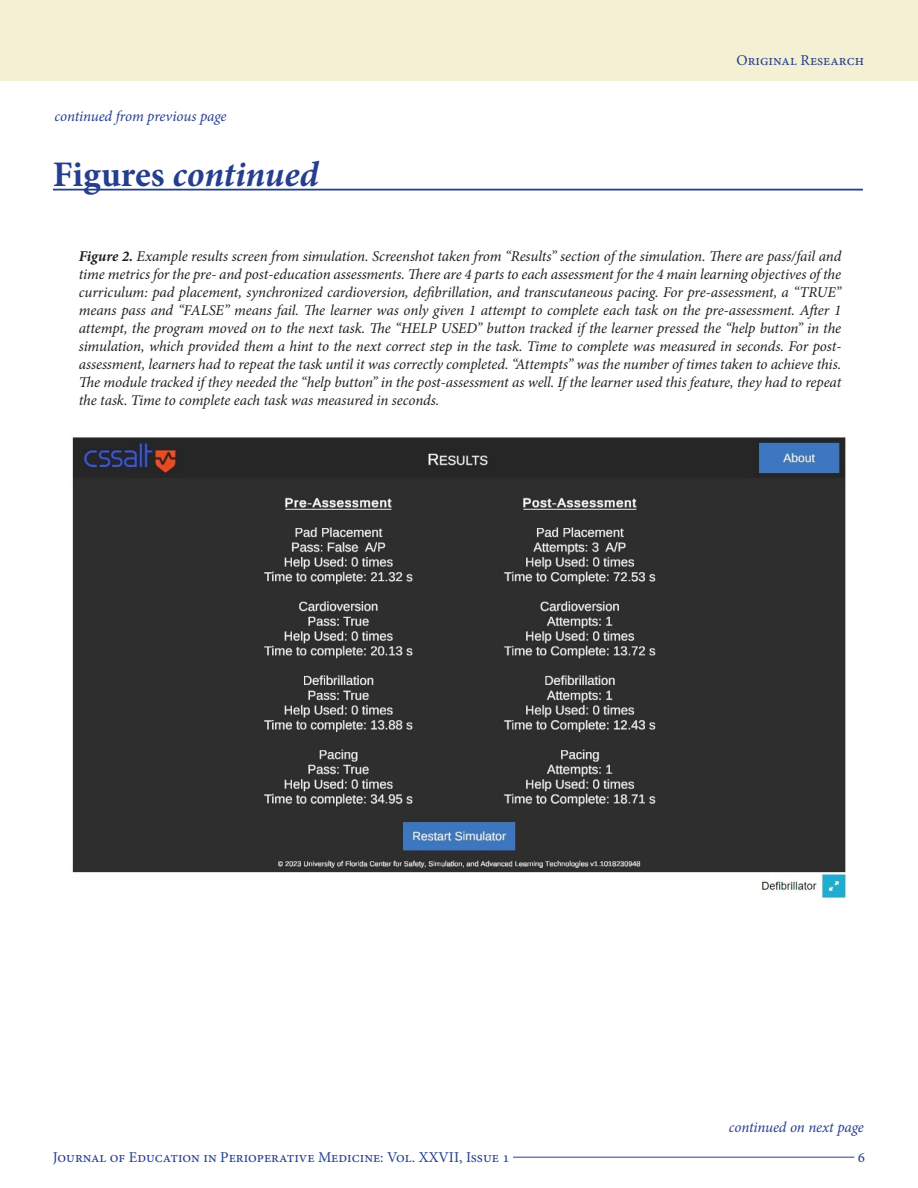
<style>
.page{position:relative;width:918px;height:1188px;background:#fff}
.page>*{position:absolute;margin:0;border:0;box-sizing:border-box;transform-origin:0 0}
.t1{font:italic 700 36px "Minion Pro";color:#253f8e}
.t2{font:italic 15px/18px "Minion Pro";letter-spacing:-.005em;color:#231f20;text-align:justify}
.t3{font:15px "Minion Pro";color:#253f8e}
.t4{font:italic 15px "Minion Pro";letter-spacing:-.01em;color:#253f8e}
.s1{font-style:normal}
.s2{font-weight:700}
</style>
<div class="page">
<hr style="left:513px;top:1157px;width:341px;height:1px;background:#253f8e">
<div style="left:0;top:0;width:918px;height:81px;background:#f3f0d3"></div>
<hr style="left:53px;top:189px;width:810px;height:2px;background:#253f8e">
<img style="left:72px;top:437px;width:775px;height:462px">
<p class="t4" style="left:55px;top:106px;width:174px">continued from previous page</p>
<p class="t1" style="left:53px;top:149px;width:268px"><span class="s1">Figures</span> continued</p>
<p class="t3" style="left:737px;top:50px;width:129px">Original Research</p>
<p class="t2" style="left:79px;top:248px;width:764px"><span class="s2">Figure 2.</span> Example results screen from simulation. Screenshot taken from “Results” section of the simulation. There are pass/fail and time metrics for the pre- and post-education assessments. There are 4 parts to each assessment for the 4 main learning objectives of the curriculum: pad placement, synchronized cardioversion, defibrillation, and transcutaneous pacing. For pre-assessment, a “TRUE” means pass and “FALSE” means fail. The learner was only given 1 attempt to complete each task on the pre-assessment. After 1 attempt, the program moved on to the next task. The “HELP USED” button tracked if the learner pressed the “help button” in the simulation, which provided them a hint to the next correct step in the task. Time to complete was measured in seconds. For post&shy;assessment, learners had to repeat the task until it was correctly completed. “Attempts” was the number of times taken to achieve this.<br>The module tracked if they needed the “help button” in the post-assessment as well. If the learner used this feature, they had to repeat the task. Time to complete each task was measured in seconds.</p>
<p class="t4" style="left:729px;top:1117px;width:137px">continued on next page</p>
<p class="t3" style="left:53px;top:1147px;width:458px">Journal of Education in Perioperative Medicine: Vol. XXVII, Issue 1</p>
<p class="t3" style="left:858px;top:1147px;width:9px">6</p>
</div>
